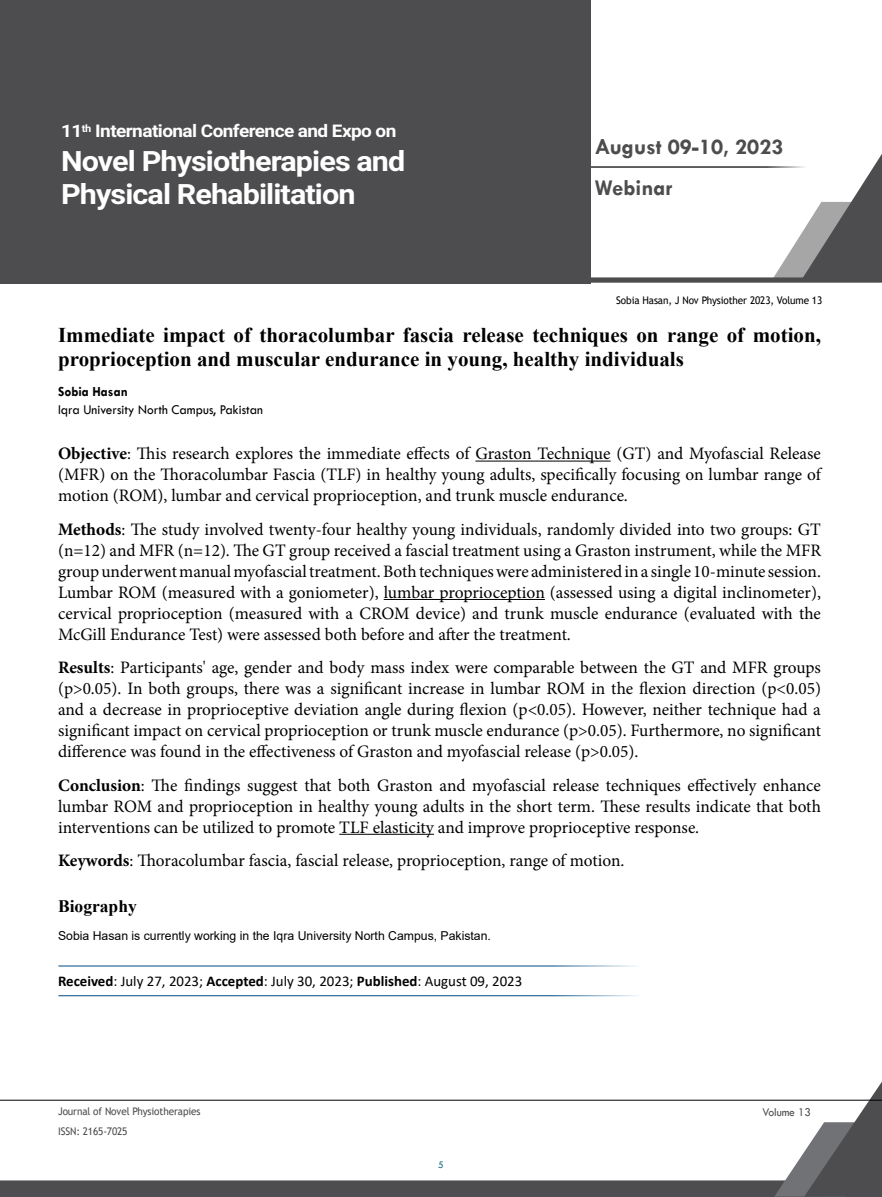
<style>
.page{position:relative;width:882px;height:1197px;background:#fff}
.page>*{position:absolute;margin:0;border:0;box-sizing:border-box;transform-origin:0 0}
.t1{font:700 28px/33.2px "Roboto";letter-spacing:-.03em;color:#fff;scale:1.09 1}
.t2{font:700 22.75px/41.1px "Tw Cen";color:#4d4d4f}
.t3{font:700 21px/24.5px "Times New Roman";color:#000}
.t4{font:17.5px/21px "Minion Pro";color:#000;text-align:justify}
.t5{font:700 17.5px "Roboto";letter-spacing:-.03em;color:#fff;scale:1.09 1}
.t6{font:700 17.5px "Times New Roman";color:#000}
.t7{font:14.88px "Calibri";color:#000}
.t8{font:14px "Tw Cen";color:#000;scale:.95 1}
.t9{font:700 14px "Tw Cen";color:#000;scale:.95 1}
.t10{font:12.25px "Arial";color:#000}
.t11{font:12.25px "Tw Cen";letter-spacing:-.01em;color:#4d4d4f;scale:.95 1}
.t12{font:10.5px "Trebuchet MS";letter-spacing:-.01em;color:#4d4d4f;scale:.95 1}
.t13{font:10.5px "Trebuchet MS";letter-spacing:-.01em;color:#000;scale:.95 1}
.t14{font:10.5px "Tw Cen";color:#15697e;scale:.95 1}
.s1{font-weight:700}
</style>
<div class="page">
<svg style="left:0;top:1081px;width:882px;height:116px"></svg>
<hr style="left:0;top:1100px;width:882px;height:1px;background:#000">
<div style="left:0;top:0;width:590px;height:283px;background:#4d4d4f"></div>
<svg style="left:590px;top:153px;width:292px;height:130px"></svg>
<hr style="left:475px;top:461px;width:136px;height:1px;background:#000">
<hr style="left:384px;top:599px;width:161px;height:1px;background:#000">
<hr style="left:339px;top:834px;width:95px;height:1px;background:#000">
<hr style="left:58px;top:966px;width:619px;height:1px;background:#004b84">
<hr style="left:58px;top:995px;width:619px;height:1px;background:#004b84">
<p class="t5" style="left:61px;top:119px;width:309px">11<sup>th</sup> International Conference and Expo on</p>
<h1 class="t1" style="left:61px;top:143px;width:317px">Novel Physiotherapies and<br>Physical Rehabilitation</h1>
<h2 class="t2" style="left:595px;top:126px;width:190px">August 09-10, 2023<br>Webinar</h2>
<p class="t13" style="left:616px;top:293px;width:218px">Sobia Hasan, J Nov Physiother 2023, Volume 13</p>
<p class="t3" style="left:58px;top:322px;width:764px">Immediate impact of thoracolumbar fascia release techniques on range of motion, proprioception and muscular endurance in young, healthy individuals</p>
<p class="t9" style="left:58px;top:383px;width:75px">Sobia Hasan</p>
<p class="t8" style="left:58px;top:401px;width:217px">Iqra University North Campus, Pakistan</p>
<p class="t4" style="left:58px;top:443px;width:764px"><span class="s1">Objective</span>: This research explores the immediate effects of Graston Technique (GT) and Myofascial Release (MFR) on the Thoracolumbar Fascia (TLF) in healthy young adults, specifically focusing on lumbar range of motion (ROM), lumbar and cervical proprioception, and trunk muscle endurance.</p>
<p class="t4" style="left:58px;top:519px;width:765px"><span class="s1">Methods</span>: The study involved twenty-four healthy young individuals, randomly divided into two groups: GT (n=12) and MFR (n=12). The GT group received a fascial treatment using a Graston instrument, while the MFR group underwent manual myofascial treatment. Both techniques were administered in a single 10-minute session.<br>Lumbar ROM (measured with a goniometer), lumbar proprioception (assessed using a digital inclinometer), cervical proprioception (measured with a CROM device) and trunk muscle endurance (evaluated with the McGill Endurance Test) were assessed both before and after the treatment.</p>
<p class="t4" style="left:58px;top:657px;width:765px"><span class="s1">Results</span>: Participants' age, gender and body mass index were comparable between the GT and MFR groups (p&gt;0.05). In both groups, there was a significant increase in lumbar ROM in the flexion direction (p&lt;0.05) and a decrease in proprioceptive deviation angle during flexion (p&lt;0.05). However, neither technique had a significant impact on cervical proprioception or trunk muscle endurance (p&gt;0.05). Furthermore, no significant difference was found in the effectiveness of Graston and myofascial release (p&gt;0.05).</p>
<p class="t4" style="left:58px;top:775px;width:764px"><span class="s1">Conclusion</span>: The findings suggest that both Graston and myofascial release techniques effectively enhance lumbar ROM and proprioception in healthy young adults in the short term. These results indicate that both interventions can be utilized to promote TLF elasticity and improve proprioceptive response.</p>
<p class="t4" style="left:58px;top:850px;width:568px"><span class="s1">Keywords</span>: Thoracolumbar fascia, fascial release, proprioception, range of motion.</p>
<p class="t6" style="left:58px;top:893px;width:80px">Biography</p>
<p class="t10" style="left:58px;top:927px;width:434px">Sobia Hasan is currently working in the Iqra University North Campus, Pakistan.</p>
<p class="t7" style="left:58px;top:971px;width:466px"><span class="s1">Received</span>: July 27, 2023; <span class="s1">Accepted</span>: July 30, 2023; <span class="s1">Published</span>: August 09, 2023</p>
<p class="t12" style="left:58px;top:1105px;width:152px">Journal of Novel Physiotherapies</p>
<p class="t11" style="left:762px;top:1104px;width:53px">Volume 13</p>
<p class="t12" style="left:58px;top:1125px;width:75px">ISSN: 2165-7025</p>
<p class="t14" style="left:438px;top:1159px;width:7px">5</p>
</div>
